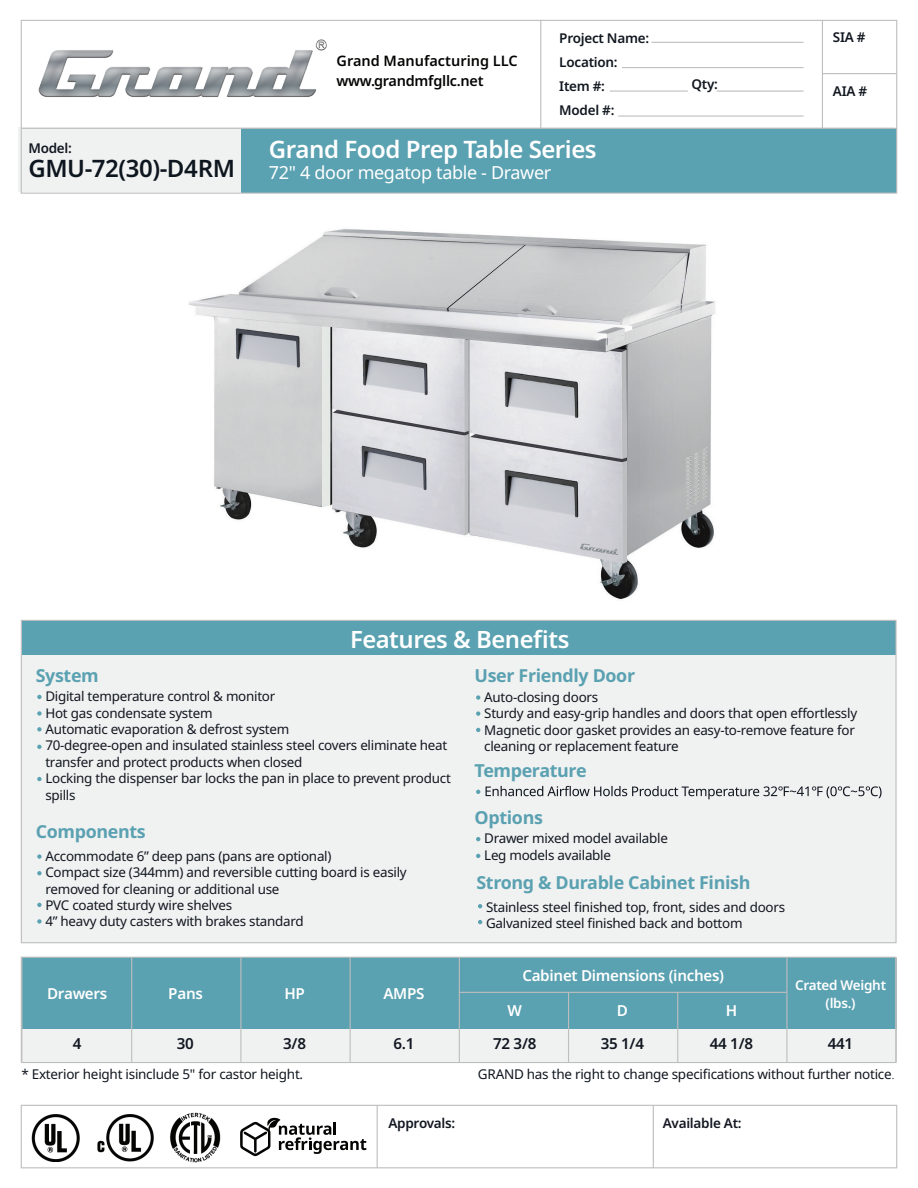
<style>
.page{position:relative;width:918px;height:1188px;background:#fff}
.page>*{position:absolute;margin:0;border:0;box-sizing:border-box;transform-origin:0 0}
.t1{font:600 24px "Noto Sans";letter-spacing:-.02em;color:#fff}
.t2{font:600 24px "Noto Sans";letter-spacing:-.02em;color:#0d161e}
.t3{font:600 23.85px "Noto Sans";letter-spacing:-.02em;color:#fff}
.t4{font:18px "Noto Sans";letter-spacing:-.02em;color:#fff}
.t5{font:700 17.85px "Noto Sans";letter-spacing:-.02em;color:#5aa1b1}
.t6{font:600 15.15px "Noto Sans";letter-spacing:-.02em;color:#fff}
.t7{font:600 15.15px "Noto Sans";letter-spacing:-.02em;color:#111720}
.t8{font:600 14.4px/20.2px "Noto Sans";letter-spacing:-.01em;color:#040503}
.t9{font:13.5px "Noto Sans";letter-spacing:-.02em;color:#111720}
.t10{font:600 13.5px/24px "Noto Sans";letter-spacing:-.02em;color:#111720}
.t11{font:600 13.5px/17.7px "Noto Sans";letter-spacing:-.02em;color:#fff;text-align:center}
.t12{font:13.35px/16.4px "Noto Sans";letter-spacing:-.02em;color:#111720}
.s1{font-family:"Adobe Song Std";font-weight:300}
</style>
<div class="page">
<div style="left:22px;top:1017px;width:874px;height:46px;background:#f0f1f1"></div>
<div style="left:21px;top:653px;width:875px;height:290px;background:#f0f1f1"></div>
<svg style="left:37px;top:695px;width:5px;height:4px"></svg>
<svg style="left:37px;top:727px;width:5px;height:5px"></svg>
<svg style="left:37px;top:745px;width:5px;height:4px"></svg>
<svg style="left:37px;top:777px;width:5px;height:4px"></svg>
<svg style="left:37px;top:711px;width:5px;height:5px"></svg>
<svg style="left:478px;top:920px;width:4px;height:4px"></svg>
<svg style="left:478px;top:904px;width:4px;height:4px"></svg>
<svg style="left:37px;top:854px;width:5px;height:5px"></svg>
<svg style="left:37px;top:871px;width:5px;height:4px"></svg>
<svg style="left:37px;top:903px;width:5px;height:4px"></svg>
<svg style="left:37px;top:919px;width:5px;height:5px"></svg>
<svg style="left:486px;top:786px;width:396px;height:13px"></svg>
<svg style="left:476px;top:790px;width:4px;height:4px"></svg>
<svg style="left:476px;top:837px;width:4px;height:4px"></svg>
<svg style="left:476px;top:854px;width:4px;height:4px"></svg>
<svg style="left:476px;top:695px;width:4px;height:5px"></svg>
<svg style="left:476px;top:711px;width:4px;height:5px"></svg>
<svg style="left:476px;top:728px;width:4px;height:4px"></svg>
<div style="left:22px;top:621px;width:874px;height:34px;background:#5aa1b1"></div>
<div style="left:18px;top:127px;width:876px;height:65px;background:#f0f1f1"></div>
<div style="left:241px;top:129px;width:656px;height:64px;background:#5aa1b1"></div>
<hr style="left:540px;top:20px;width:1px;height:108px;background:#bfbebe">
<hr style="left:822px;top:73px;width:75px;height:1px;background:#bfbebe">
<hr style="left:822px;top:21px;width:1px;height:108px;background:#bfbebe">
<div style="left:21px;top:20px;width:876px;height:174px;border:1px solid #bfbebe"></div>
<hr style="left:651px;top:42px;width:153px;height:1px;background:#bfbebe">
<hr style="left:622px;top:67px;width:182px;height:1px;background:#bfbebe">
<hr style="left:610px;top:91px;width:78px;height:1px;background:#bfbebe">
<hr style="left:618px;top:116px;width:186px;height:1px;background:#bfbebe">
<hr style="left:717px;top:91px;width:87px;height:1px;background:#bfbebe">
<hr style="left:377px;top:1105px;width:1px;height:63px;background:#bfbebe">
<hr style="left:653px;top:1105px;width:1px;height:63px;background:#bfbebe">
<div style="left:21px;top:1105px;width:876px;height:63px;border:1px solid #bfbebe"></div>
<svg style="left:240px;top:1118px;width:126px;height:38px"></svg>
<img style="left:97px;top:1114px;width:57px;height:48px">
<img style="left:170px;top:1112px;width:51px;height:51px">
<img style="left:32px;top:1114px;width:48px;height:47px">
<hr style="left:21px;top:128px;width:876px;height:1px;background:#bfbebe">
<img style="left:189px;top:229px;width:526px;height:370px">
<img style="left:23px;top:20px;width:310px;height:77px">
<div style="left:21px;top:957px;width:875px;height:70px;background:#5aa1b1"></div>
<div style="left:21px;top:957px;width:875px;height:106px;border:1px solid #bfbebe"></div>
<hr style="left:459px;top:992px;width:328px;height:1px;background:#bfbebe">
<hr style="left:21px;top:957px;width:1px;height:106px;background:#bfbebe">
<hr style="left:131px;top:957px;width:1px;height:106px;background:#bfbebe">
<hr style="left:240px;top:957px;width:1px;height:106px;background:#bfbebe">
<hr style="left:350px;top:957px;width:1px;height:106px;background:#bfbebe">
<hr style="left:459px;top:957px;width:1px;height:106px;background:#bfbebe">
<hr style="left:568px;top:992px;width:1px;height:71px;background:#bfbebe">
<hr style="left:677px;top:992px;width:1px;height:71px;background:#bfbebe">
<hr style="left:786px;top:957px;width:2px;height:106px;background:#bfbebe">
<hr style="left:896px;top:957px;width:1px;height:106px;background:#bfbebe">
<p class="t10" style="left:28px;top:136px;width:45px">Model:</p>
<h1 class="t2" style="left:28px;top:154px;width:208px">GMU-72(30)-D4RM</h1>
<p class="t8" style="left:337px;top:51px;width:183px">Grand Manufacturing LLC www.grandmfgllc.net</p>
<p class="t10" style="left:559px;top:26px;width:91px">Project Name:<br>Location:<br>Item #:<br>Model #:</p>
<p class="t10" style="left:833px;top:26px;width:34px">SIA #</p>
<p class="t10" style="left:691px;top:72px;width:28px">Qty:</p>
<p class="t10" style="left:833px;top:79px;width:36px">AIA #</p>
<h1 class="t1" style="left:269px;top:136px;width:329px">Grand Food Prep Table Series</h1>
<h3 class="t4" style="left:269px;top:163px;width:284px">72" 4 door megatop table - Drawer</h3>
<h2 class="t3" style="left:350px;top:626px;width:221px">Features &amp; Benefits</h2>
<h3 class="t5" style="left:36px;top:665px;width:65px">System</h3>
<p class="t12" style="left:45px;top:688px;width:407px">Digital temperature control &amp; monitor<br>Hot gas condensate system<br>Automatic evaporation &amp; defrost system<br>70-degree-open and insulated stainless steel covers eliminate heat transfer and protect products when closed<br>Locking the dispenser bar locks the pan in place to prevent product spills</p>
<h3 class="t5" style="left:36px;top:821px;width:111px">Components</h3>
<p class="t12" style="left:45px;top:848px;width:363px">Accommodate 6” deep pans (pans are optional)<br>Compact size (344mm) and reversible cutting board is easily removed for cleaning or additional use<br>PVC coated sturdy wire shelves<br>4” heavy duty casters with brakes standard</p>
<h3 class="t5" style="left:475px;top:666px;width:162px">User Friendly Door</h3>
<p class="t12" style="left:484px;top:689px;width:374px">Auto-closing doors<br>Sturdy and easy-grip handles and doors that open effortlessly Magnetic door gasket provides an easy-to-remove feature for cleaning or replacement feature</p>
<h3 class="t5" style="left:475px;top:760px;width:114px">Temperature</h3>
<h3 class="t5" style="left:475px;top:807px;width:70px">Options</h3>
<p class="t12" style="left:484px;top:831px;width:185px">Drawer mixed model available<br>Leg models available</p>
<h3 class="t5" style="left:476px;top:873px;width:276px">Strong &amp; Durable Cabinet Finish</h3>
<p class="t12" style="left:486px;top:899px;width:300px">Stainless steel finished top, front, sides and doors<br>Galvanized steel finished back and bottom</p>
<p class="t6" style="left:47px;top:985px;width:62px">Drawers</p>
<p class="t6" style="left:168px;top:985px;width:36px">Pans</p>
<p class="t6" style="left:284px;top:985px;width:22px">HP</p>
<p class="t6" style="left:522px;top:967px;width:203px">Cabinet Dimensions (inches)</p>
<p class="t6" style="left:383px;top:985px;width:43px">AMPS</p>
<p class="t11" style="left:795px;top:977px;width:93px">Crated Weight (lbs.)</p>
<p class="t6" style="left:371px;top:986px;width:43px">AMPS</p>
<p class="t6" style="left:507px;top:1002px;width:16px">W</p>
<p class="t6" style="left:617px;top:1002px;width:13px">D</p>
<p class="t6" style="left:726px;top:1002px;width:13px">H</p>
<p class="t6" style="left:723px;top:1003px;width:21px">H*</p>
<p class="t7" style="left:73px;top:1035px;width:10px">4</p>
<p class="t7" style="left:177px;top:1035px;width:19px">30</p>
<p class="t7" style="left:283px;top:1035px;width:24px">3/8</p>
<p class="t7" style="left:393px;top:1035px;width:22px">6.1</p>
<p class="t7" style="left:493px;top:1035px;width:45px">72 3/8</p>
<p class="t7" style="left:601px;top:1035px;width:45px">35 1/4</p>
<p class="t7" style="left:710px;top:1035px;width:45px">44 1/8</p>
<p class="t7" style="left:828px;top:1035px;width:27px">441</p>
<p class="t9" style="left:21px;top:1067px;width:283px">* Exterior height isinclude 5" for castor height.</p>
<p class="t9" style="left:478px;top:1067px;width:418px">GRAND has the right to change specifications without further notice<span class="s1">.</span></p>
<p class="t10" style="left:388px;top:1111px;width:68px">Approvals:</p>
<p class="t10" style="left:663px;top:1111px;width:80px">Available At:</p>
</div>
